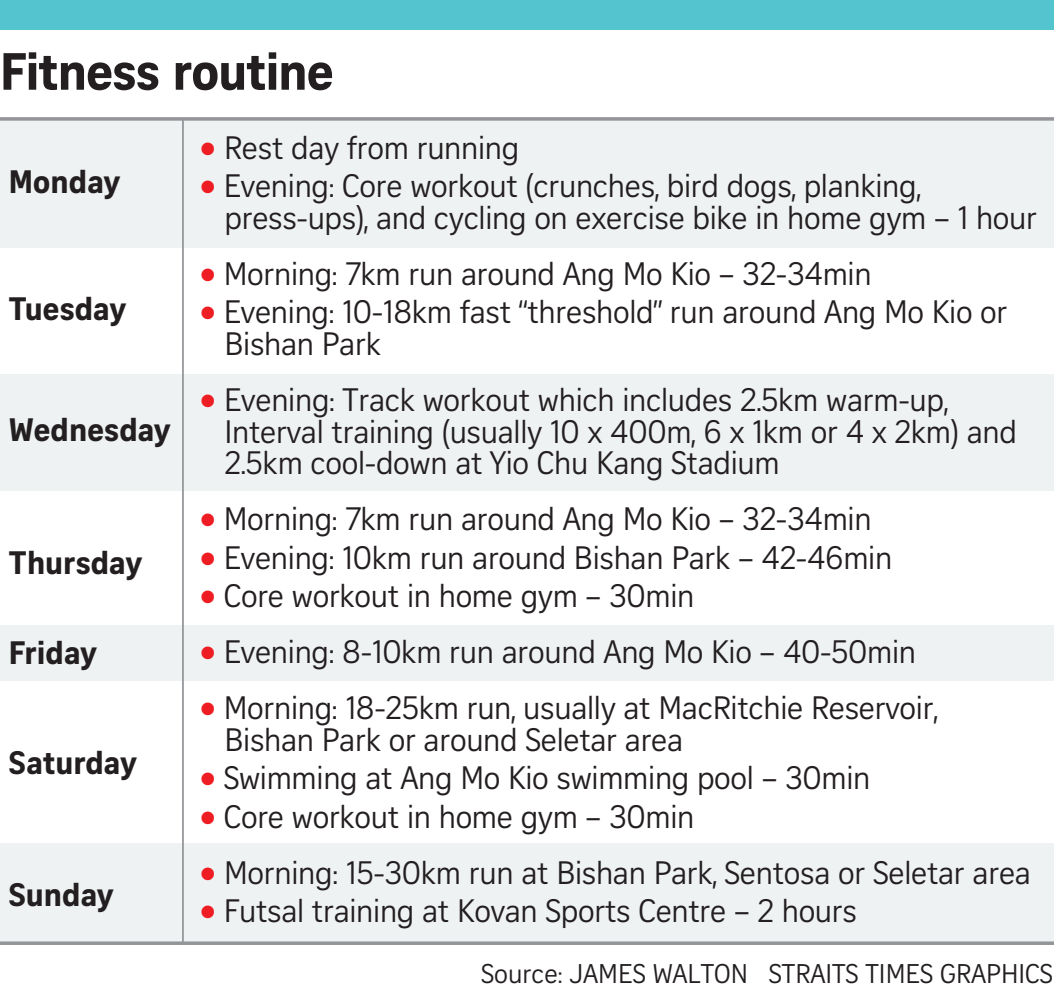
<style>
.page{position:relative;width:1054px;height:993px;background:#fff}
.page>*{position:absolute;margin:0;border:0;box-sizing:border-box;transform-origin:0 0}
.t1{font:700 50.75px "Curator Serp Text";letter-spacing:-.015em;color:#231f20}
.t2{font:31.5px/31.5px "Curator Serp Text";letter-spacing:-.01em;color:#231f20}
.t3{font:700 31.5px "Curator Serp Text";color:#231f20}
.t4{font:26.25px "Curator Serp Text";color:#231f20}
.s1{color:#ee1d23}
</style>
<div class="page">
<div style="left:0;top:0;width:1054px;height:30px;background:#54c5cf"></div>
<div style="left:0;top:119px;width:1054px;height:128px;background:#eff2f3"></div>
<div style="left:0;top:374px;width:1054px;height:116px;background:#eff2f3"></div>
<div style="left:0;top:624px;width:1054px;height:56px;background:#eff2f3"></div>
<div style="left:0;top:843px;width:1054px;height:100px;background:#eff2f3"></div>
<svg style="left:0;top:117px;width:1054px;height:4px;background:#9ea0a3"></svg>
<hr style="left:182px;top:119px;width:2px;height:823px;background:#939598">
<hr style="left:0;top:941px;width:1054px;height:3px;background:#939598">
<h1 class="t1" style="left:0;top:41px;width:335px">Fitness routine</h1>
<p class="t3" style="left:9px;top:163px;width:113px">Monday</p>
<p class="t3" style="left:9px;top:289px;width:119px">Tuesday</p>
<p class="t3" style="left:9px;top:410px;width:163px">Wednesday</p>
<p class="t3" style="left:9px;top:543px;width:135px">Thursday</p>
<p class="t3" style="left:9px;top:633px;width:89px">Friday</p>
<p class="t3" style="left:9px;top:743px;width:129px">Saturday</p>
<p class="t3" style="left:9px;top:875px;width:106px">Sunday</p>
<p class="t2" style="left:200px;top:132px;width:321px"><span class="s1">•</span> Rest day from running</p>
<p class="t2" style="left:224px;top:170px;width:814px;text-indent:-25px"><span class="s1">•</span> Evening: Core workout (crunches, bird dogs, planking, press-ups), and cycling on exercise bike in home gym – 1 hour</p>
<p class="t2" style="left:200px;top:258px;width:673px"><span class="s1">•</span> Morning: 7km run around Ang Mo Kio – 32-34min</p>
<p class="t2" style="left:224px;top:296px;width:784px;text-indent:-25px"><span class="s1">•</span> Evening: 10-18km fast “threshold” run around Ang Mo Kio or<br>Bishan Park</p>
<p class="t2" style="left:224px;top:384px;width:794px;text-indent:-24px"><span class="s1">•</span> Evening: Track workout which includes 2.5km warm-up,<br>Interval training (usually 10 x 400m, 6 x 1km or 4 x 2km) and<br>2.5km cool-down at Yio Chu Kang Stadium</p>
<p class="t2" style="left:200px;top:503px;width:673px"><span class="s1">•</span> Morning: 7km run around Ang Mo Kio – 32-34min</p>
<p class="t2" style="left:200px;top:541px;width:694px"><span class="s1">•</span> Evening: 10km run around Bishan Park – 42-46min</p>
<p class="t2" style="left:200px;top:580px;width:496px"><span class="s1">•</span> Core workout in home gym – 30min</p>
<p class="t2" style="left:200px;top:636px;width:717px"><span class="s1">•</span> Evening: 8-10km run around Ang Mo Kio – 40-50min</p>
<p class="t2" style="left:224px;top:692px;width:714px;text-indent:-25px"><span class="s1">•</span> Morning: 18-25km run, usually at MacRitchie Reservoir,<br>Bishan Park or around Seletar area</p>
<p class="t2" style="left:200px;top:762px;width:672px"><span class="s1">•</span> Swimming at Ang Mo Kio swimming pool – 30min</p>
<p class="t2" style="left:200px;top:800px;width:496px"><span class="s1">•</span> Core workout in home gym – 30min</p>
<p class="t2" style="left:200px;top:856px;width:832px"><span class="s1">•</span> Morning: 15-30km run at Bishan Park, Sentosa or Seletar area</p>
<p class="t2" style="left:200px;top:895px;width:658px"><span class="s1">•</span> Futsal training at Kovan Sports Centre – 2 hours</p>
<p class="t4" style="left:481px;top:957px;width:573px">Source: JAMES WALTON STRAITS TIMES GRAPHICS</p>
</div>
